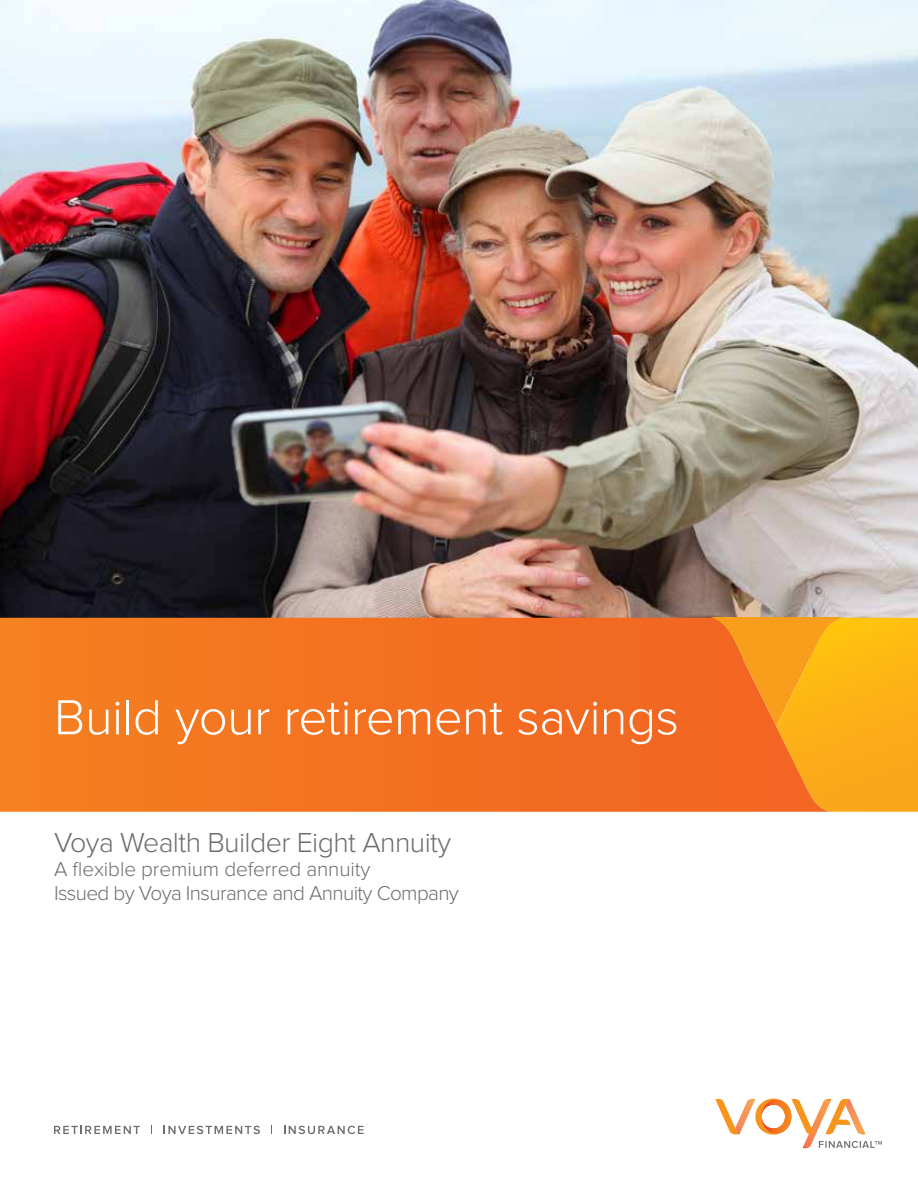
<style>
.page{position:relative;width:918px;height:1188px;background:#fff}
.page>*{position:absolute;margin:0;border:0;box-sizing:border-box;transform-origin:0 0}
.t1{font:300 51px "Proxima Nova";letter-spacing:-.01em;color:#fff}
.t2{font:300 28.5px "Proxima Nova";letter-spacing:-.02em;color:#6d6e71}
.t3{font:300 20.7px/24px "Proxima Nova";letter-spacing:-.03em;color:#6d6e71}
</style>
<div class="page">
<svg style="left:54px;top:1126px;width:86px;height:8px"></svg>
<svg style="left:164px;top:1126px;width:96px;height:8px"></svg>
<svg style="left:284px;top:1126px;width:80px;height:8px"></svg>
<svg style="left:715px;top:1098px;width:167px;height:51px"></svg>
<img style="left:0;top:0;width:918px;height:618px">
<svg style="left:831px;top:618px;width:87px;height:194px;background:#fbb116"></svg>
<svg style="left:0;top:618px;width:831px;height:194px;background:#f37520"></svg>
<h1 class="t1" style="left:54px;top:688px;width:626px">Build your retirement savings</h1>
<h2 class="t2" style="left:54px;top:826px;width:399px">Voya Wealth Builder Eight Annuity</h2>
<p class="t3" style="left:54px;top:857px;width:406px">A flexible premium deferred annuity<br>Issued by Voya Insurance and Annuity Company</p>
</div>
